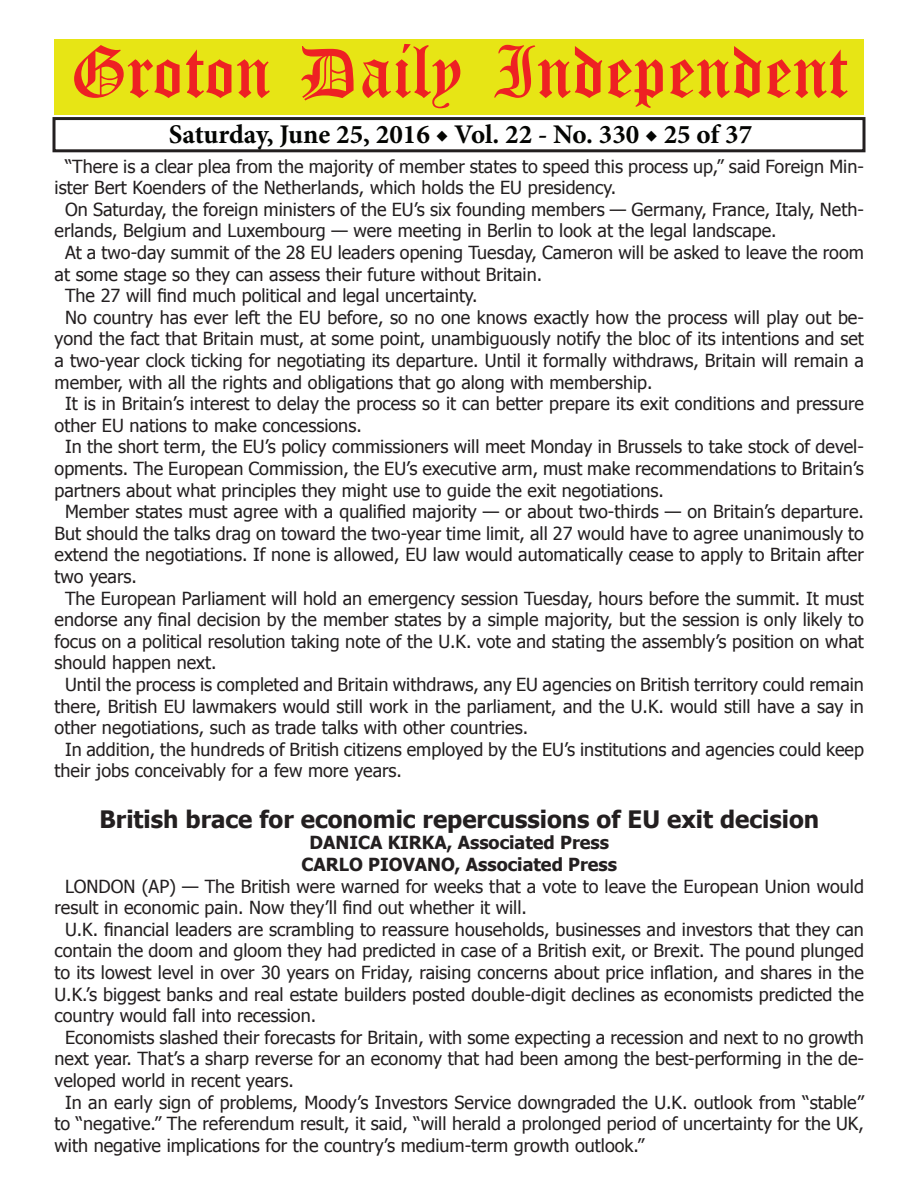
<style>
.page{position:relative;width:918px;height:1188px;background:#fff}
.page>*{position:absolute;margin:0;border:0;box-sizing:border-box;transform-origin:0 0}
.t1{font:54px "Old English Five";color:#ee2123}
.t2{font:700 27px "Minion Pro";color:#040503}
.t3{font:700 24px "Tahoma";color:#231f20}
.t4{font:18px "Tahoma";color:#231f20}
.t5{font:700 18px/21.6px "Tahoma";color:#231f20;text-align:center}
</style>
<div class="page">
<div style="left:52px;top:117px;width:814px;height:35px;border:3px solid #231f20"></div>
<div style="left:54px;top:40px;width:810px;height:75px;background:#e7e515"></div>
<h1 class="t1" style="left:70px;top:47px;width:779px">Groton Daily Independent</h1>
<h2 class="t2" style="left:169px;top:116px;width:585px">Saturday, June 25, 2016 ◆ Vol. 22 - No. 330 ◆ 25 of 37</h2>
<p class="t4" style="left:65px;top:154px;width:800px">“There is a clear plea from the majority of member states to speed this process up,” said Foreign Min-</p>
<p class="t4" style="left:55px;top:176px;width:563px">ister Bert Koenders of the Netherlands, which holds the EU presidency.</p>
<p class="t4" style="left:65px;top:197px;width:800px">On Saturday, the foreign ministers of the EU’s six founding members — Germany, France, Italy, Neth-</p>
<p class="t4" style="left:55px;top:219px;width:724px">erlands, Belgium and Luxembourg — were meeting in Berlin to look at the legal landscape.</p>
<p class="t4" style="left:65px;top:240px;width:800px">At a two-day summit of the 28 EU leaders opening Tuesday, Cameron will be asked to leave the room</p>
<p class="t4" style="left:55px;top:262px;width:489px">at some stage so they can assess their future without Britain.</p>
<p class="t4" style="left:65px;top:284px;width:414px">The 27 will find much political and legal uncertainty.</p>
<p class="t4" style="left:65px;top:305px;width:800px">No country has ever left the EU before, so no one knows exactly how the process will play out be-</p>
<p class="t4" style="left:55px;top:327px;width:811px">yond the fact that Britain must, at some point, unambiguously notify the bloc of its intentions and set</p>
<p class="t4" style="left:55px;top:348px;width:811px">a two-year clock ticking for negotiating its departure. Until it formally withdraws, Britain will remain a</p>
<p class="t4" style="left:55px;top:370px;width:599px">member, with all the rights and obligations that go along with membership.</p>
<p class="t4" style="left:65px;top:392px;width:800px">It is in Britain’s interest to delay the process so it can better prepare its exit conditions and pressure</p>
<p class="t4" style="left:55px;top:413px;width:309px">other EU nations to make concessions.</p>
<p class="t4" style="left:65px;top:435px;width:800px">In the short term, the EU’s policy commissioners will meet Monday in Brussels to take stock of devel-</p>
<p class="t4" style="left:55px;top:456px;width:811px">opments. The European Commission, the EU’s executive arm, must make recommendations to Britain’s</p>
<p class="t4" style="left:55px;top:478px;width:611px">partners about what principles they might use to guide the exit negotiations.</p>
<p class="t4" style="left:65px;top:500px;width:800px">Member states must agree with a qualified majority — or about two-thirds — on Britain’s departure.</p>
<p class="t4" style="left:55px;top:521px;width:811px">But should the talks drag on toward the two-year time limit, all 27 would have to agree unanimously to</p>
<p class="t4" style="left:55px;top:543px;width:811px">extend the negotiations. If none is allowed, EU law would automatically cease to apply to Britain after</p>
<p class="t4" style="left:55px;top:564px;width:84px">two years.</p>
<p class="t4" style="left:65px;top:586px;width:800px">The European Parliament will hold an emergency session Tuesday, hours before the summit. It must</p>
<p class="t4" style="left:55px;top:608px;width:811px">endorse any final decision by the member states by a simple majority, but the session is only likely to</p>
<p class="t4" style="left:55px;top:629px;width:811px">focus on a political resolution taking note of the U.K. vote and stating the assembly’s position on what</p>
<p class="t4" style="left:55px;top:651px;width:164px">should happen next.</p>
<p class="t4" style="left:65px;top:672px;width:800px">Until the process is completed and Britain withdraws, any EU agencies on British territory could remain</p>
<p class="t4" style="left:55px;top:694px;width:811px">there, British EU lawmakers would still work in the parliament, and the U.K. would still have a say in</p>
<p class="t4" style="left:55px;top:716px;width:475px">other negotiations, such as trade talks with other countries.</p>
<p class="t4" style="left:65px;top:737px;width:800px">In addition, the hundreds of British citizens employed by the EU’s institutions and agencies could keep</p>
<p class="t4" style="left:55px;top:759px;width:349px">their jobs conceivably for a few more years.</p>
<h3 class="t3" style="left:99px;top:802px;width:721px">British brace for economic repercussions of EU exit decision</h3>
<p class="t5" style="left:301px;top:831px;width:317px">DANICA KIRKA, Associated Press<br>CARLO PIOVANO, Associated Press</p>
<p class="t4" style="left:65px;top:874px;width:800px">LONDON (AP) — The British were warned for weeks that a vote to leave the European Union would</p>
<p class="t4" style="left:55px;top:896px;width:474px">result in economic pain. Now they’ll find out whether it will.</p>
<p class="t4" style="left:65px;top:917px;width:800px">U.K. financial leaders are scrambling to reassure households, businesses and investors that they can</p>
<p class="t4" style="left:55px;top:939px;width:811px">contain the doom and gloom they had predicted in case of a British exit, or Brexit. The pound plunged</p>
<p class="t4" style="left:55px;top:960px;width:811px">to its lowest level in over 30 years on Friday, raising concerns about price inflation, and shares in the</p>
<p class="t4" style="left:55px;top:982px;width:811px">U.K.’s biggest banks and real estate builders posted double-digit declines as economists predicted the</p>
<p class="t4" style="left:55px;top:1004px;width:263px">country would fall into recession.</p>
<p class="t4" style="left:65px;top:1025px;width:800px">Economists slashed their forecasts for Britain, with some expecting a recession and next to no growth</p>
<p class="t4" style="left:55px;top:1047px;width:811px">next year. That’s a sharp reverse for an economy that had been among the best-performing in the de-</p>
<p class="t4" style="left:55px;top:1068px;width:241px">veloped world in recent years.</p>
<p class="t4" style="left:65px;top:1090px;width:800px">In an early sign of problems, Moody’s Investors Service downgraded the U.K. outlook from “stable”</p>
<p class="t4" style="left:55px;top:1112px;width:811px">to “negative.” The referendum result, it said, “will herald a prolonged period of uncertainty for the UK,</p>
<p class="t4" style="left:55px;top:1133px;width:591px">with negative implications for the country’s medium-term growth outlook.”</p>
</div>
